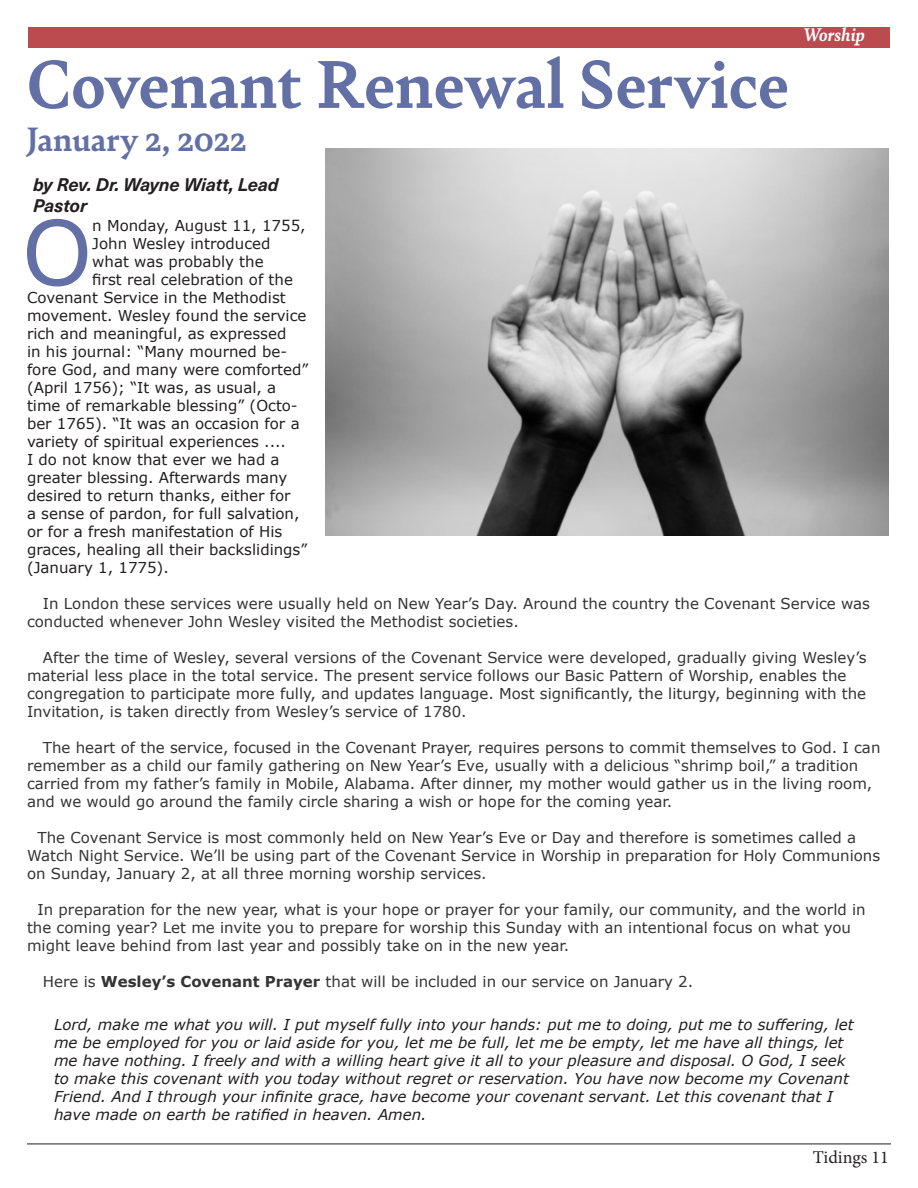
<style>
.page{position:relative;width:918px;height:1188px;background:#fff}
.page>*{position:absolute;margin:0;border:0;box-sizing:border-box;transform-origin:0 0}
.Drop_Cap{font:89.25px "Verdana";color:#6370a6}
.Article_Heading{font:700 72px "Bely";color:#6370a6}
.Article_Heading-2{font:700 36px "Bely";color:#6370a6}
.t1{font:italic 700 19.5px "Bely";color:#fff}
.Paragraph_Style_1{font:italic 700 18px/21.6px "Neue Haas Unica W1 G";letter-spacing:-.005em;color:#231f20}
.t2{font:18px "Minion Pro";color:#231f20}
.t3{font:15px/18px "Verdana";color:#343434}
.Drop_Cap-2{font:15px "Verdana";color:#231f20}
.Quote_Block{font:italic 15px/18px "Verdana";color:#231f20}
.s1{font-weight:700}
</style>
<div class="page">
<hr style="left:27px;top:1144px;width:864px;height:1px;background:#231f20">
<div style="left:28px;top:27px;width:862px;height:21px;background:#bb4b4f"></div>
<img style="left:325px;top:149px;width:564px;height:386px">
<h3 class="t1" style="left:803px;top:21px;width:64px">Worship</h3>
<p class="Article_Heading" style="left:26px;top:33px;width:764px">Covenant Renewal Service</p>
<p class="Article_Heading-2" style="left:26px;top:114px;width:222px">January 2, 2022</p>
<p class="Paragraph_Style_1" style="left:33px;top:172px;width:247px">by Rev. Dr. Wayne Wiatt, Lead<br>Pastor</p>
<p class="Drop_Cap" style="left:22px;top:191px;width:72px">O</p>
<p class="Drop_Cap-2" style="left:92px;top:215px;width:215px">n Monday, August 11, 1755,</p>
<p class="Drop_Cap-2" style="left:92px;top:233px;width:180px">John Wesley introduced</p>
<p class="Drop_Cap-2" style="left:92px;top:251px;width:173px">what was probably the</p>
<p class="Drop_Cap-2" style="left:92px;top:269px;width:202px">first real celebration of the</p>
<p class="Drop_Cap-2" style="left:27px;top:287px;width:260px">Covenant Service in the Methodist</p>
<p class="Drop_Cap-2" style="left:27px;top:305px;width:281px">movement. Wesley found the service</p>
<p class="Drop_Cap-2" style="left:27px;top:323px;width:261px">rich and meaningful, as expressed</p>
<p class="Drop_Cap-2" style="left:27px;top:341px;width:262px">in his journal: “Many mourned be-</p>
<p class="Drop_Cap-2" style="left:27px;top:359px;width:283px">fore God, and many were comforted”</p>
<p class="Drop_Cap-2" style="left:27px;top:377px;width:251px">(April 1756); “It was, as usual, a</p>
<p class="Drop_Cap-2" style="left:27px;top:395px;width:272px">time of remarkable blessing” (Octo-</p>
<p class="Drop_Cap-2" style="left:27px;top:413px;width:274px">ber 1765). “It was an occasion for a</p>
<p class="Drop_Cap-2" style="left:27px;top:431px;width:261px">variety of spiritual experiences ....</p>
<p class="Drop_Cap-2" style="left:27px;top:449px;width:254px">I do not know that ever we had a</p>
<p class="Drop_Cap-2" style="left:27px;top:467px;width:262px">greater blessing. Afterwards many</p>
<p class="Drop_Cap-2" style="left:27px;top:485px;width:265px">desired to return thanks, either for</p>
<p class="Drop_Cap-2" style="left:27px;top:503px;width:274px">a sense of pardon, for full salvation,</p>
<p class="Drop_Cap-2" style="left:27px;top:521px;width:257px">or for a fresh manifestation of His</p>
<p class="Drop_Cap-2" style="left:27px;top:539px;width:282px">graces, healing all their backslidings”</p>
<p class="Drop_Cap-2" style="left:27px;top:557px;width:143px">(January 1, 1775).</p>
<p class="t3" style="left:27px;top:595px;width:845px;text-indent:16px">In London these services were usually held on New Year’s Day. Around the country the Covenant Service was conducted whenever John Wesley visited the Methodist societies.</p>
<p class="t3" style="left:27px;top:649px;width:841px;text-indent:16px">After the time of Wesley, several versions of the Covenant Service were developed, gradually giving Wesley’s material less place in the total service. The present service follows our Basic Pattern of Worship, enables the congregation to participate more fully, and updates language. Most significantly, the liturgy, beginning with the Invitation, is taken directly from Wesley’s service of 1780.</p>
<p class="t3" style="left:27px;top:739px;width:855px;text-indent:16px">The heart of the service, focused in the Covenant Prayer, requires persons to commit themselves to God. I can remember as a child our family gathering on New Year’s Eve, usually with a delicious “shrimp boil,” a tradition carried from my father’s family in Mobile, Alabama. After dinner, my mother would gather us in the living room, and we would go around the family circle sharing a wish or hope for the coming year.</p>
<p class="t3" style="left:27px;top:829px;width:855px;text-indent:11px">The Covenant Service is most commonly held on New Year’s Eve or Day and therefore is sometimes called a<br>Watch Night Service. We’ll be using part of the Covenant Service in Worship in preparation for Holy Communions on Sunday, January 2, at all three morning worship services.</p>
<p class="t3" style="left:27px;top:901px;width:840px;text-indent:11px">In preparation for the new year, what is your hope or prayer for your family, our community, and the world in the coming year? Let me invite you to prepare for worship this Sunday with an intentional focus on what you might leave behind from last year and possibly take on in the new year.</p>
<p class="t3" style="left:43px;top:973px;width:652px">Here is <span class="s1">Wesley’s Covenant Prayer</span> that will be included in our service on January 2.</p>
<p class="Quote_Block" style="left:54px;top:1015px;width:801px">Lord, make me what you will. I put myself fully into your hands: put me to doing, put me to suffering, let me be employed for you or laid aside for you, let me be full, let me be empty, let me have all things, let me have nothing. I freely and with a willing heart give it all to your pleasure and disposal. O God, I seek to make this covenant with you today without regret or reservation. You have now become my Covenant Friend. And I through your infinite grace, have become your covenant servant. Let this covenant that I have made on earth be ratified in heaven. Amen.</p>
<p class="t2" style="left:813px;top:1145px;width:78px">Tidings 11</p>
</div>
